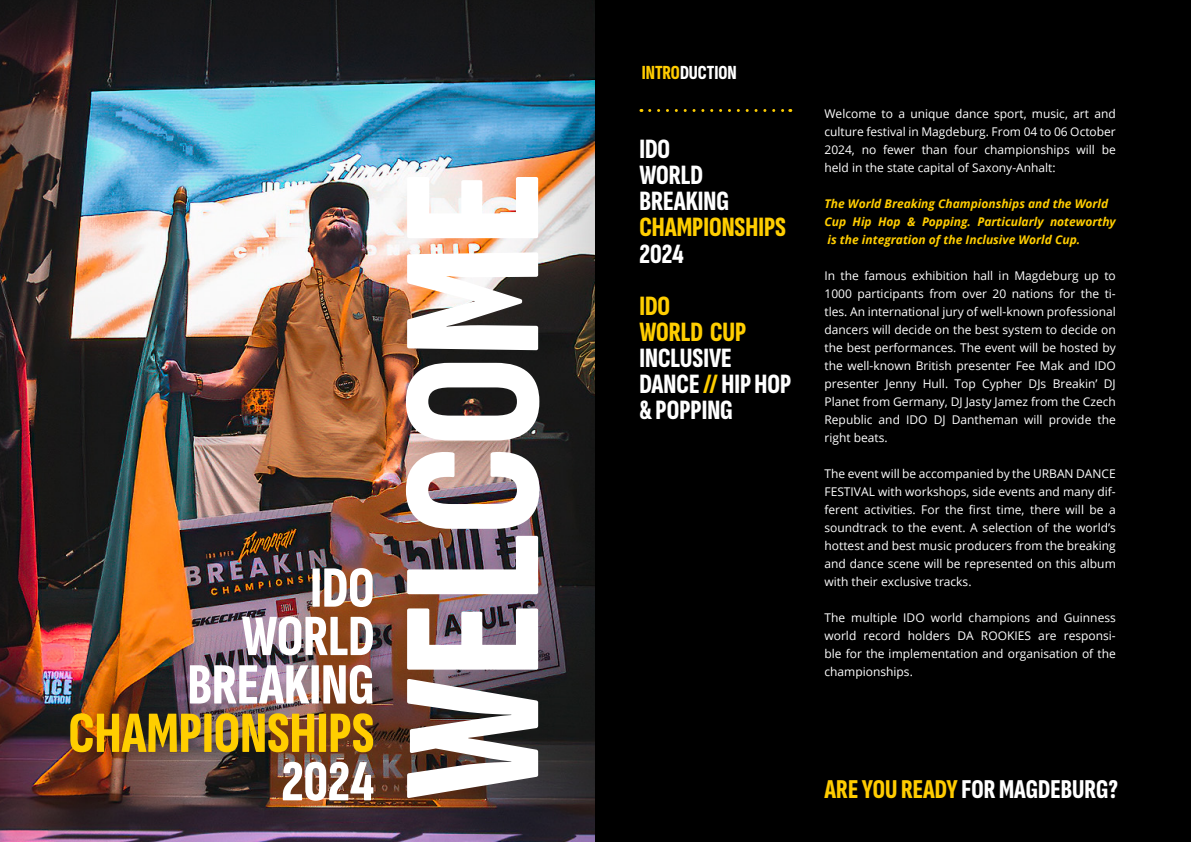
<style>
.page{position:relative;width:1191px;height:842px;background:#fff}
.page>*{position:absolute;margin:0;border:0;box-sizing:border-box;transform-origin:0 0}
.t1{font:extra-condensed 200px "Sofia Sans";color:#fff}
.t2{font:extra-condensed 58.4px/48.4px "Sofia Sans";color:#fff;text-align:right}
.t3{font:extra-condensed 58.4px "Sofia Sans";color:#ffce00}
.t4{font:extra-condensed 28px/26px "Sofia Sans";color:#fff}
.t5{font:extra-condensed 28px/26px "Sofia Sans";color:#ffce00}
.t6{font:extra-condensed 27.2px "Sofia Sans";letter-spacing:.005em;color:#fff}
.t7{font:extra-condensed 20px "Sofia Sans";color:#fff}
.t8{font:12px/18px "Open Sans";color:#fff;text-align:justify}
.t9{font:italic 700 12px/18px "Open Sans";color:#ffce00}
.s1{color:#fc0}
.s2{color:#ffce00}
</style>
<div class="page">
<img style="left:0;top:0;width:595px;height:842px">
<div style="left:595px;top:0;width:596px;height:842px;background:#000"></div>
<svg style="left:649px;top:109px;width:142px;height:3px"></svg>
<h2 class="t2" style="left:188px;top:564px;width:188px">IDO<br>WORLD<br>BREAKING</h2>
<h2 class="t3" style="left:69px;top:701px;width:307px">CHAMPIONSHIPS</h2>
<h2 class="t2" style="left:281px;top:757px;width:94px">2024</h2>
<h1 class="t1" style="left:365px;top:799px;width:630px;rotate:-90deg">WELCOME</h1>
<h3 class="t7" style="left:642px;top:62px;width:97px"><span class="s1">INTRO</span>DUCTION</h3>
<h3 class="t4" style="left:639px;top:136px;width:91px">IDO<br>WORLD<br>BREAKING</h3>
<h3 class="t5" style="left:639px;top:214px;width:148px">CHAMPIONSHIPS</h3>
<h3 class="t4" style="left:639px;top:240px;width:46px">2024</h3>
<h3 class="t5" style="left:639px;top:292px;width:108px">IDO<br>WORLD CUP</h3>
<h3 class="t4" style="left:639px;top:345px;width:153px">INCLUSIVE<br>DANCE <span class="s2">//</span> HIP HOP &amp; POPPING</h3>
<p class="t8" style="left:824px;top:104px;width:293px">Welcome to a unique dance sport, music, art and culture festival in Magdeburg. From 04 to 06 October 2024, no fewer than four championships will be held in the state capital of Saxony-Anhalt:</p>
<p class="t9" style="left:824px;top:194px;width:293px">The World Breaking Championships and the World<br>Cup Hip Hop &amp; Popping. Particularly noteworthy is the integration of the Inclusive World Cup.</p>
<p class="t8" style="left:824px;top:266px;width:293px">In the famous exhibition hall in Magdeburg up to 1000 participants from over 20 nations for the ti&shy;tles. An international jury of well-known professional dancers will decide on the best system to decide on the best performances. The event will be hosted by the well-known British presenter Fee Mak and IDO presenter Jenny Hull. Top Cypher DJs Breakin’ DJ Planet from Germany, DJ Jasty Jamez from the Czech Republic and IDO DJ Dantheman will provide the right beats.</p>
<p class="t8" style="left:824px;top:464px;width:293px">The event will be accompanied by the URBAN DANCE FESTIVAL with workshops, side events and many dif&shy;ferent activities. For the first time, there will be a soundtrack to the event. A selection of the world’s hottest and best music producers from the breaking and dance scene will be represented on this album with their exclusive tracks.</p>
<p class="t8" style="left:824px;top:608px;width:293px">The multiple IDO world champions and Guinness world record holders DA ROOKIES are responsi&shy;ble for the implementation and organisation of the championships.</p>
<h3 class="t6" style="left:824px;top:774px;width:295px"><span class="s1">ARE YOU READY</span> FOR MAGDEBURG?</h3>
</div>
